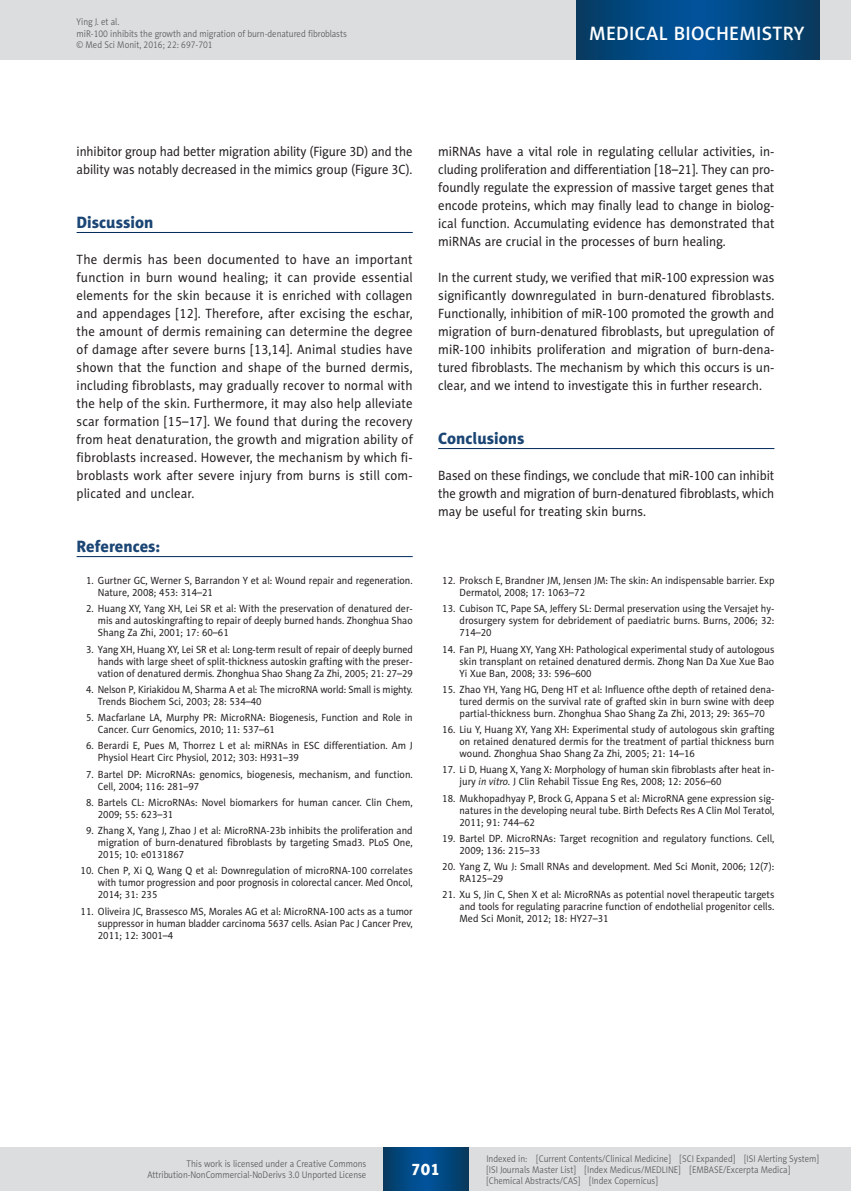
<style>
.page{position:relative;width:851px;height:1191px;background:#fff}
.page>*{position:absolute;margin:0;border:0;box-sizing:border-box;transform-origin:0 0}
.t1{font:19.5px "Naomi Sans EFN Medium";letter-spacing:.015em;color:#fff}
.MSM_Headline_1{font:16.5px "Naomi Sans EFN Heavy";color:#1a4574}
.MSM_Referencje_Tytul{font:16.5px "Naomi Sans EFN Heavy";color:#1a4574}
.t2{font:16.5px "Naomi Sans EFN Heavy";color:#fff}
.MSM_Body{font:13.5px/18px "Naomi Sans EFN";color:#231f20;text-align:justify;scale:.95 1}
.MSM_Body-2{font:13.5px/18px "Naomi Sans EFN";color:#231f20;text-align:justify;scale:.96 1}
.MSM_Body-3{font:13.5px/18px "Naomi Sans EFN";color:#231f20;scale:.94 1}
.MSM_Referencje_punkt{font:10.5px/12px "Naomi Sans EFN";color:#231f20;scale:.95 1}
.MSM_Referencje_punkt-2{font:10.5px/12px "Naomi Sans EFN";color:#231f20;text-align:justify;scale:.94 1}
.MSM_Referencje_punkt-3{font:10.5px/12px "Naomi Sans EFN";color:#231f20;scale:.93 1}
.t3{font:9.75px/11.2px "Naomi Sans EFN Light";color:#57585a;scale:.9 1}
.s1{font-style:italic}
</style>
<div class="page">
<hr style="left:77px;top:232px;width:335px;height:1px;background:#00295c">
<hr style="left:438px;top:448px;width:336px;height:1px;background:#00295c">
<hr style="left:77px;top:556px;width:335px;height:1px;background:#00295c">
<div style="left:0;top:1148px;width:850px;height:43px;background:#dcdddf"></div>
<svg style="left:383px;top:1147px;width:85px;height:43px;background:#02477e"></svg>
<div style="left:0;top:0;width:850px;height:60px;background:#dcdddf"></div>
<svg style="left:576px;top:0;width:243px;height:60px;background:#02477e"></svg>
<p class="t3" style="left:77px;top:16px;width:302px">Ying J. et al.<br>miR-100 inhibits the growth and migration of burn-denatured fibroblasts © Med Sci Monit, 2016; 22: 697-701</p>
<h1 class="t1" style="left:589px;top:22px;width:217px">MEDICAL BIOCHEMISTRY</h1>
<p class="MSM_Body-3" style="left:77px;top:142px;width:359px">inhibitor group had better migration ability (Figure 3D) and the ability was notably decreased in the mimics group (Figure 3C).</p>
<p class="MSM_Headline_1" style="left:77px;top:212px;width:78px">Discussion</p>
<p class="MSM_Body-2" style="left:77px;top:250px;width:351px">The dermis has been documented to have an important function in burn wound healing; it can provide essential elements for the skin because it is enriched with collagen and appendages [12]. Therefore, after excising the eschar, the amount of dermis remaining can determine the degree of damage after severe burns [13,14]. Animal studies have shown that the function and shape of the burned dermis, including fibroblasts, may gradually recover to normal with the help of the skin. Furthermore, it may also help alleviate scar formation [15–17]. We found that during the recovery from heat denaturation, the growth and migration ability of fibroblasts increased. However, the mechanism by which fi&shy;broblasts work after severe injury from burns is still com&shy;plicated and unclear.</p>
<p class="MSM_Referencje_Tytul" style="left:77px;top:536px;width:85px">References:</p>
<p class="MSM_Referencje_punkt" style="left:98px;top:574px;width:333px;text-indent:-12px">1. Gurtner GC, Werner S, Barrandon Y et al: Wound repair and regeneration.<br>Nature, 2008; 453: 314–21</p>
<p class="MSM_Referencje_punkt" style="left:98px;top:603px;width:333px;text-align:justify;text-indent:-12px">2. Huang XY, Yang XH, Lei SR et al: With the preservation of denatured der&shy;mis and autoskingrafting to repair of deeply burned hands. Zhonghua Shao Shang Za Zhi, 2001; 17: 60–61</p>
<p class="MSM_Referencje_punkt-2" style="left:98px;top:643px;width:336px;text-indent:-12px">3. Yang XH, Huang XY, Lei SR et al: Long-term result of repair of deeply burned hands with large sheet of split-thickness autoskin grafting with the preser&shy;vation of denatured dermis. Zhonghua Shao Shang Za Zhi, 2005; 21: 27–29</p>
<p class="MSM_Referencje_punkt-3" style="left:98px;top:683px;width:340px;text-indent:-12px">4. Nelson P, Kiriakidou M, Sharma A et al: The microRNA world: Small is mighty.<br>Trends Biochem Sci, 2003; 28: 534–40</p>
<p class="MSM_Referencje_punkt" style="left:98px;top:711px;width:333px;text-indent:-12px">5. Macfarlane LA, Murphy PR: MicroRNA: Biogenesis, Function and Role in<br>Cancer. Curr Genomics, 2010; 11: 537–61</p>
<p class="MSM_Referencje_punkt" style="left:98px;top:740px;width:333px;text-indent:-12px">6. Berardi E, Pues M, Thorrez L et al: miRNAs in ESC differentiation. Am J<br>Physiol Heart Circ Physiol, 2012; 303: H931–39</p>
<p class="MSM_Referencje_punkt" style="left:98px;top:768px;width:333px;text-indent:-12px">7. Bartel DP: MicroRNAs: genomics, biogenesis, mechanism, and function.<br>Cell, 2004; 116: 281–97</p>
<p class="MSM_Referencje_punkt" style="left:98px;top:796px;width:333px;text-indent:-12px">8. Bartels CL: MicroRNAs: Novel biomarkers for human cancer. Clin Chem,<br>2009; 55: 623–31</p>
<p class="MSM_Referencje_punkt" style="left:98px;top:824px;width:333px;text-align:justify;text-indent:-12px">9. Zhang X, Yang J, Zhao J et al: MicroRNA-23b inhibits the proliferation and migration of burn-denatured fibroblasts by targeting Smad3. PLoS One, 2015; 10: e0131867</p>
<p class="MSM_Referencje_punkt" style="left:98px;top:865px;width:333px;text-align:justify;text-indent:-17px">10. Chen P, Xi Q, Wang Q et al: Downregulation of microRNA-100 correlates with tumor progression and poor prognosis in colorectal cancer. Med Oncol, 2014; 31: 235</p>
<p class="MSM_Referencje_punkt" style="left:98px;top:905px;width:333px;text-align:justify;text-indent:-17px">11. Oliveira JC, Brassesco MS, Morales AG et al: MicroRNA-100 acts as a tumor suppressor in human bladder carcinoma 5637 cells. Asian Pac J Cancer Prev, 2011; 12: 3001–4</p>
<p class="MSM_Body" style="left:438px;top:142px;width:355px">miRNAs have a vital role in regulating cellular activities, in&shy;cluding proliferation and differentiation [18–21]. They can pro&shy;foundly regulate the expression of massive target genes that encode proteins, which may finally lead to change in biolog&shy;ical function. Accumulating evidence has demonstrated that miRNAs are crucial in the processes of burn healing.</p>
<p class="MSM_Body" style="left:438px;top:268px;width:355px">In the current study, we verified that miR-100 expression was significantly downregulated in burn-denatured fibroblasts.<br>Functionally, inhibition of miR-100 promoted the growth and migration of burn-denatured fibroblasts, but upregulation of miR-100 inhibits proliferation and migration of burn-dena&shy;tured fibroblasts. The mechanism by which this occurs is un&shy;clear, and we intend to investigate this in further research.</p>
<p class="MSM_Headline_1" style="left:438px;top:428px;width:88px">Conclusions</p>
<p class="MSM_Body-3" style="left:438px;top:466px;width:359px;text-align:justify">Based on these findings, we conclude that miR-100 can inhibit the growth and migration of burn-denatured fibroblasts, which may be useful for treating skin burns.</p>
<p class="MSM_Referencje_punkt" style="left:459px;top:574px;width:333px;text-indent:-17px">12. Proksch E, Brandner JM, Jensen JM: The skin: An indispensable barrier. Exp<br>Dermatol, 2008; 17: 1063–72</p>
<p class="MSM_Referencje_punkt-2" style="left:459px;top:603px;width:336px;text-indent:-17px">13. Cubison TC, Pape SA, Jeffery SL: Dermal preservation using the Versajet hy&shy;drosurgery system for debridement of paediatric burns. Burns, 2006; 32:<br>714–20</p>
<p class="MSM_Referencje_punkt" style="left:459px;top:643px;width:333px;text-align:justify;text-indent:-17px">14. Fan PJ, Huang XY, Yang XH: Pathological experimental study of autologous skin transplant on retained denatured dermis. Zhong Nan Da Xue Xue Bao Yi Xue Ban, 2008; 33: 596–600</p>
<p class="MSM_Referencje_punkt" style="left:459px;top:683px;width:333px;text-align:justify;text-indent:-17px">15. Zhao YH, Yang HG, Deng HT et al: Influence ofthe depth of retained dena&shy;tured dermis on the survival rate of grafted skin in burn swine with deep partial-thickness burn. Zhonghua Shao Shang Za Zhi, 2013; 29: 365–70</p>
<p class="MSM_Referencje_punkt" style="left:459px;top:723px;width:333px;text-align:justify;text-indent:-17px">16. Liu Y, Huang XY, Yang XH: Experimental study of autologous skin grafting on retained denatured dermis for the treatment of partial thickness burn wound. Zhonghua Shao Shang Za Zhi, 2005; 21: 14–16</p>
<p class="MSM_Referencje_punkt" style="left:459px;top:764px;width:333px;text-indent:-17px">17. Li D, Huang X, Yang X: Morphology of human skin fibroblasts after heat in&shy;jury <span class="s1">in vitro</span>. J Clin Rehabil Tissue Eng Res, 2008; 12: 2056–60</p>
<p class="MSM_Referencje_punkt" style="left:459px;top:792px;width:333px;text-align:justify;text-indent:-17px">18. Mukhopadhyay P, Brock G, Appana S et al: MicroRNA gene expression sig&shy;natures in the developing neural tube. Birth Defects Res A Clin Mol Teratol, 2011; 91: 744–62</p>
<p class="MSM_Referencje_punkt" style="left:459px;top:832px;width:333px;text-indent:-17px">19. Bartel DP. MicroRNAs: Target recognition and regulatory functions. Cell,<br>2009; 136: 215–33</p>
<p class="MSM_Referencje_punkt" style="left:459px;top:860px;width:333px;text-indent:-17px">20. Yang Z, Wu J: Small RNAs and development. Med Sci Monit, 2006; 12(7):<br>RA125–29</p>
<p class="MSM_Referencje_punkt" style="left:459px;top:889px;width:333px;text-align:justify;text-indent:-17px">21. Xu S, Jin C, Shen X et al: MicroRNAs as potential novel therapeutic targets and tools for regulating paracrine function of endothelial progenitor cells.<br>Med Sci Monit, 2012; 18: HY27–31</p>
<p class="t3" style="left:147px;top:1158px;width:245px;text-align:right">This work is licensed under a Creative Commons<br>Attribution-NonCommercial-NoDerivs 3.0 Unported License</p>
<h2 class="t2" style="left:411px;top:1159px;width:30px">701</h2>
<p class="t3" style="left:486px;top:1152px;width:371px">Indexed in: [Current Contents/Clinical Medicine] [SCI Expanded] [ISI Alerting System] [ISI Journals Master List] [Index Medicus/MEDLINE] [EMBASE/Excerpta Medica] [Chemical Abstracts/CAS] [Index Copernicus]</p>
</div>
